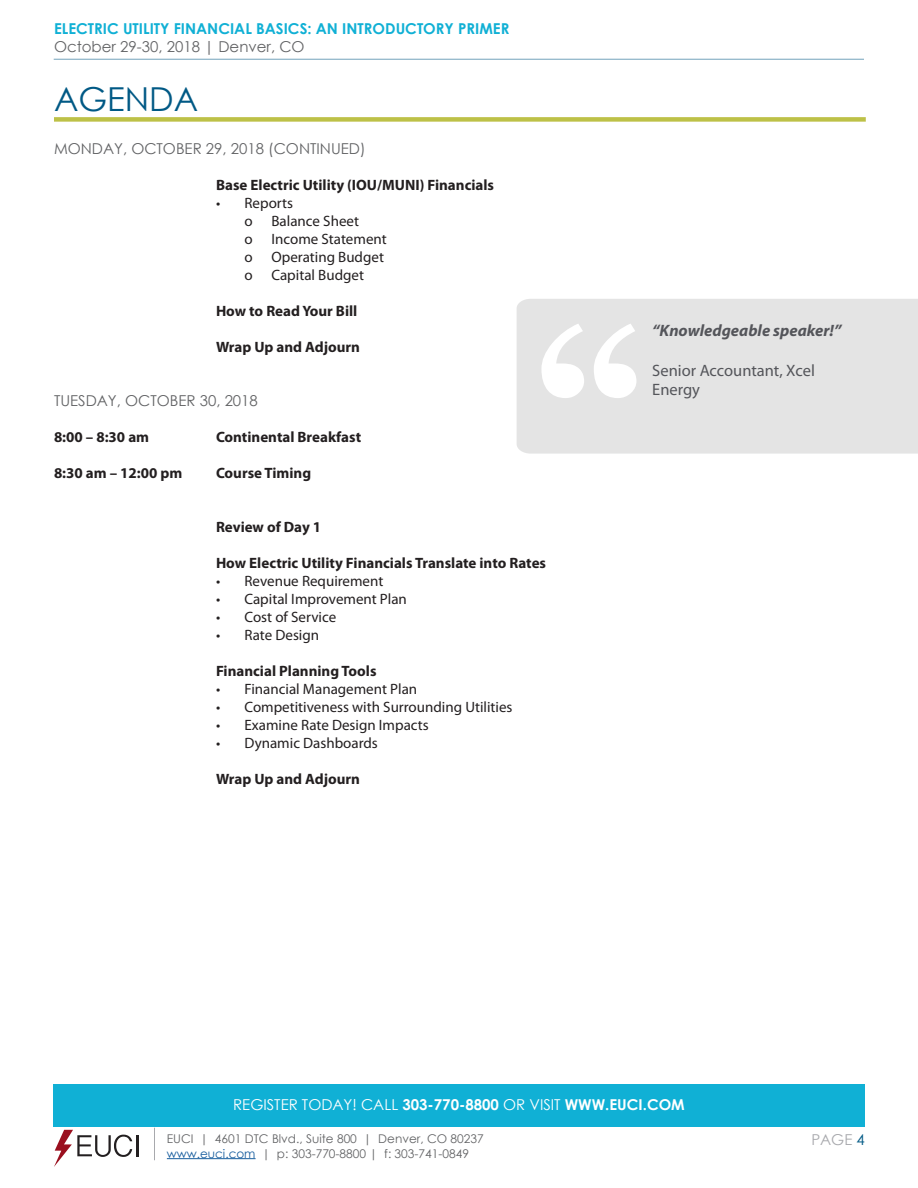
<style>
.page{position:relative;width:918px;height:1188px;background:#fff}
.page>*{position:absolute;margin:0;border:0;box-sizing:border-box;transform-origin:0 0}
.New_Header{font:33px "Century Gothic";color:#005985}
.new_testimonial{font:16.5px/19.8px "Myriad Pro";color:#54555a}
.new_testimonial-2{font:italic 700 16.5px "Myriad Pro";color:#54555a}
.t1{font:15px "Myriad Pro";color:#231f20}
.t2{font:700 15px "Myriad Pro";color:#231f20}
.agenda_date{font:15px "Century Gothic";color:#626365}
.t3{font:700 15px "Century Gothic";color:#10b0d5}
.t4{font:15px "Century Gothic";color:#fff}
.t5{font:15px "Century Gothic";color:#a8a9ad}
.t6{font:12px "Century Gothic";color:#626365}
.s1{font-weight:700}
.s2{color:#005985}
.s3{color:#175d9e}
</style>
<div class="page">
<hr style="left:54px;top:59px;width:810px;height:1px;background:#005985">
<hr style="left:137px;top:1135px;width:2px;height:21px;background:#231f20">
<svg style="left:54px;top:1130px;width:78px;height:37px"></svg>
<hr style="left:154px;top:1128px;width:1px;height:32px;background:#a8a9ad">
<hr style="left:167px;top:1158px;width:89px;height:1px;background:#175d9e">
<div style="left:53px;top:1084px;width:812px;height:42px;background:#10b0d5"></div>
<div style="left:54px;top:117px;width:812px;height:5px;background:#bdc147"></div>
<div style="left:517px;top:299px;width:401px;height:155px;background:#e4e4e4"></div>
<svg style="left:541px;top:324px;width:95px;height:74px"></svg>
<p class="t3" style="left:54px;top:17px;width:457px">ELECTRIC UTILITY FINANCIAL BASICS: AN INTRODUCTORY PRIMER</p>
<p class="agenda_date" style="left:54px;top:36px;width:252px">October 29-30, 2018 | Denver, CO</p>
<p class="New_Header" style="left:54px;top:76px;width:146px">AGENDA</p>
<p class="agenda_date" style="left:54px;top:138px;width:313px">MONDAY, OCTOBER 29, 2018 (CONTINUED)</p>
<p class="t2" style="left:216px;top:175px;width:280px">Base Electric Utility (IOU/MUNI) Financials</p>
<p class="t1" style="left:216px;top:193px;width:79px">• Reports</p>
<p class="t1" style="left:244px;top:211px;width:10px">o</p>
<p class="t1" style="left:272px;top:211px;width:89px">Balance Sheet</p>
<p class="t1" style="left:244px;top:229px;width:10px">o</p>
<p class="t1" style="left:272px;top:229px;width:117px">Income Statement</p>
<p class="t1" style="left:244px;top:247px;width:10px">o</p>
<p class="t1" style="left:272px;top:247px;width:114px">Operating Budget</p>
<p class="t1" style="left:244px;top:265px;width:10px">o</p>
<p class="t1" style="left:272px;top:265px;width:94px">Capital Budget</p>
<p class="t2" style="left:216px;top:301px;width:143px">How to Read Your Bill</p>
<p class="t2" style="left:216px;top:337px;width:146px">Wrap Up and Adjourn</p>
<p class="agenda_date" style="left:54px;top:390px;width:205px">TUESDAY, OCTOBER 30, 2018</p>
<p class="t2" style="left:54px;top:427px;width:97px">8:00 – 8:30 am</p>
<p class="t2" style="left:216px;top:427px;width:147px">Continental Breakfast</p>
<p class="t2" style="left:54px;top:463px;width:130px">8:30 am – 12:00 pm</p>
<p class="t2" style="left:216px;top:463px;width:97px">Course Timing</p>
<p class="t2" style="left:216px;top:517px;width:107px">Review of Day 1</p>
<p class="t2" style="left:216px;top:553px;width:332px">How Electric Utility Financials Translate into Rates</p>
<p class="t1" style="left:216px;top:571px;width:169px">• Revenue Requirement</p>
<p class="t1" style="left:216px;top:589px;width:192px">• Capital Improvement Plan</p>
<p class="t1" style="left:216px;top:607px;width:122px">• Cost of Service</p>
<p class="t1" style="left:216px;top:625px;width:105px">• Rate Design</p>
<p class="t2" style="left:216px;top:661px;width:162px">Financial Planning Tools</p>
<p class="t1" style="left:216px;top:679px;width:203px">• Financial Management Plan</p>
<p class="t1" style="left:216px;top:697px;width:298px">• Competitiveness with Surrounding Utilities</p>
<p class="t1" style="left:216px;top:715px;width:214px">• Examine Rate Design Impacts</p>
<p class="t1" style="left:216px;top:733px;width:163px">• Dynamic Dashboards</p>
<p class="t2" style="left:216px;top:769px;width:146px">Wrap Up and Adjourn</p>
<p class="new_testimonial-2" style="left:652px;top:320px;width:191px">“Knowledgeable speaker!”</p>
<p class="new_testimonial" style="left:652px;top:360px;width:164px">Senior Accountant, Xcel<br>Energy</p>
<p class="t4" style="left:233px;top:1094px;width:453px">REGISTER TODAY! CALL <span class="s1">303-770-8800</span> OR VISIT <span class="s1">WWW.EUCI.COM</span></p>
<p class="t6" style="left:167px;top:1130px;width:318px">EUCI | 4601 DTC Blvd., Suite 800 | Denver, CO 80237</p>
<p class="t5" style="left:811px;top:1129px;width:55px">PAGE <span class="s2">4</span></p>
<p class="t6" style="left:167px;top:1145px;width:304px"><span class="s3">www.euci.com</span> | p: 303-770-8800 | f: 303-741-0849</p>
</div>
